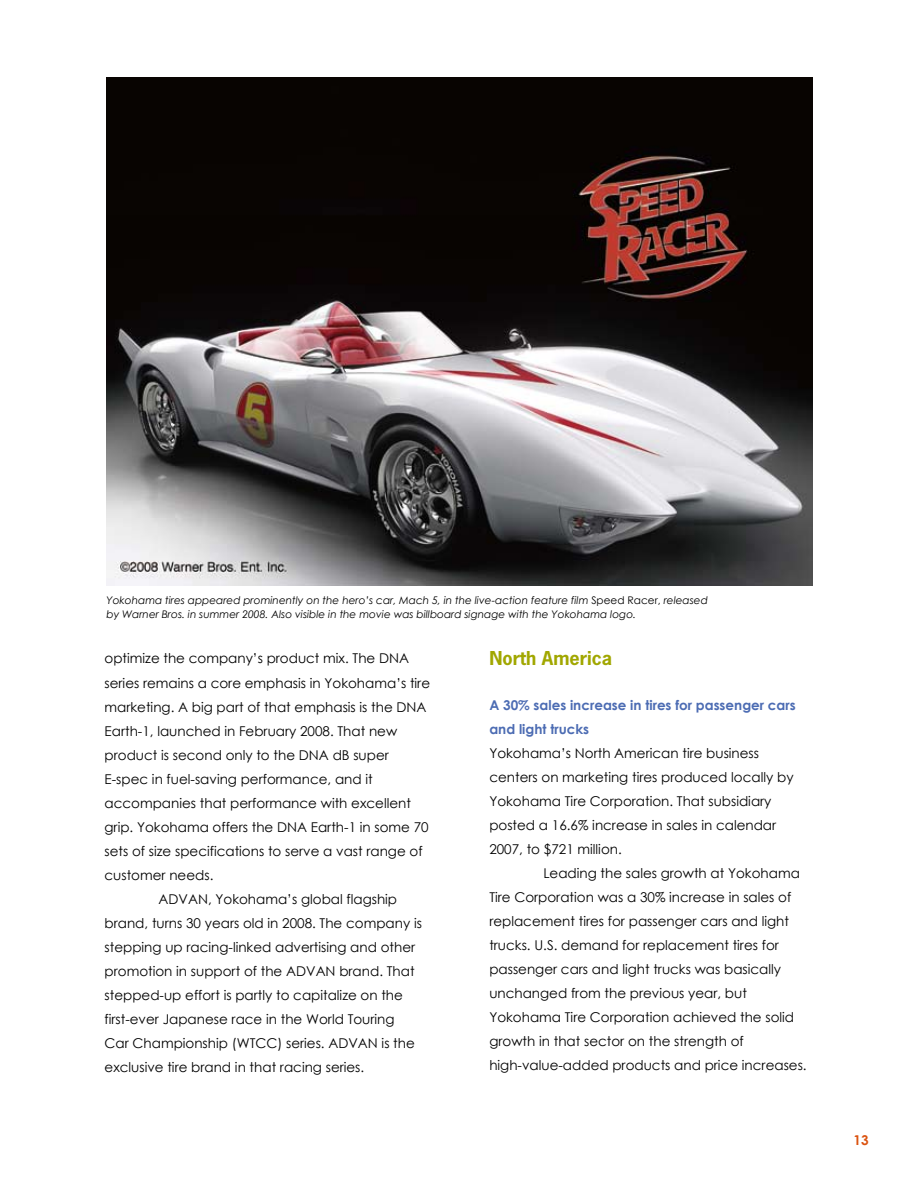
<style>
.page{position:relative;width:918px;height:1188px;background:#fff}
.page>*{position:absolute;margin:0;border:0;box-sizing:border-box;transform-origin:0 0}
.t1{font:700 18px "News Gothic Std";color:#a1a700}
.t2{font:13.5px "Century Gothic";color:#000}
.t3{font:700 13.5px/24px "Century Gothic";color:#4c6cb3}
.t4{font:700 13.5px "Century Gothic";color:#db5310}
.t5{font:italic 10.5px/13.5px "Century Gothic";color:#000}
.s1{font-style:normal}
</style>
<div class="page">
<img style="left:107px;top:77px;width:706px;height:508px">
<p class="t5" style="left:107px;top:593px;width:603px">Yokohama tires appeared prominently on the hero’s car, Mach 5, in the live-action feature film <span class="s1">Speed Racer,</span> released by Warner Bros. in summer 2008. Also visible in the movie was billboard signage with the Yokohama logo.</p>
<p class="t2" style="left:105px;top:650px;width:306px">optimize the company’s product mix. The DNA</p>
<p class="t2" style="left:105px;top:674px;width:327px">series remains a core emphasis in Yokohama’s tire</p>
<p class="t2" style="left:105px;top:698px;width:324px">marketing. A big part of that emphasis is the DNA</p>
<p class="t2" style="left:105px;top:722px;width:294px">Earth-1, launched in February 2008. That new</p>
<p class="t2" style="left:105px;top:746px;width:286px">product is second only to the DNA dB super</p>
<p class="t2" style="left:105px;top:770px;width:270px">E-spec in fuel-saving performance, and it</p>
<p class="t2" style="left:105px;top:794px;width:308px">accompanies that performance with excellent</p>
<p class="t2" style="left:105px;top:818px;width:326px">grip. Yokohama offers the DNA Earth-1 in some 70</p>
<p class="t2" style="left:105px;top:842px;width:320px">sets of size specifications to serve a vast range of</p>
<p class="t2" style="left:105px;top:866px;width:110px">customer needs.</p>
<p class="t2" style="left:159px;top:890px;width:240px">ADVAN, Yokohama’s global flagship</p>
<p class="t2" style="left:105px;top:914px;width:319px">brand, turns 30 years old in 2008. The company is</p>
<p class="t2" style="left:105px;top:938px;width:312px">stepping up racing-linked advertising and other</p>
<p class="t2" style="left:105px;top:962px;width:312px">promotion in support of the ADVAN brand. That</p>
<p class="t2" style="left:105px;top:986px;width:300px">stepped-up effort is partly to capitalize on the</p>
<p class="t2" style="left:105px;top:1010px;width:292px">first-ever Japanese race in the World Touring</p>
<p class="t2" style="left:105px;top:1034px;width:312px">Car Championship (WTCC) series. ADVAN is the</p>
<p class="t2" style="left:105px;top:1058px;width:261px">exclusive tire brand in that racing series.</p>
<h1 class="t1" style="left:489px;top:646px;width:124px">North America</h1>
<p class="t3" style="left:489px;top:693px;width:308px">A 30% sales increase in tires for passenger cars and light trucks</p>
<p class="t2" style="left:489px;top:745px;width:271px">Yokohama’s North American tire business</p>
<p class="t2" style="left:489px;top:769px;width:306px">centers on marketing tires produced locally by</p>
<p class="t2" style="left:489px;top:793px;width:284px">Yokohama Tire Corporation. That subsidiary</p>
<p class="t2" style="left:489px;top:817px;width:288px">posted a 16.6% increase in sales in calendar</p>
<p class="t2" style="left:489px;top:841px;width:134px">2007, to $721 million.</p>
<p class="t2" style="left:543px;top:865px;width:258px">Leading the sales growth at Yokohama</p>
<p class="t2" style="left:489px;top:889px;width:304px">Tire Corporation was a 30% increase in sales of</p>
<p class="t2" style="left:489px;top:913px;width:301px">replacement tires for passenger cars and light</p>
<p class="t2" style="left:489px;top:937px;width:291px">trucks. U.S. demand for replacement tires for</p>
<p class="t2" style="left:489px;top:961px;width:293px">passenger cars and light trucks was basically</p>
<p class="t2" style="left:489px;top:985px;width:259px">unchanged from the previous year, but</p>
<p class="t2" style="left:489px;top:1009px;width:306px">Yokohama Tire Corporation achieved the solid</p>
<p class="t2" style="left:489px;top:1033px;width:256px">growth in that sector on the strength of</p>
<p class="t2" style="left:489px;top:1057px;width:319px">high-value-added products and price increases.</p>
<p class="t4" style="left:854px;top:1132px;width:17px">13</p>
</div>
